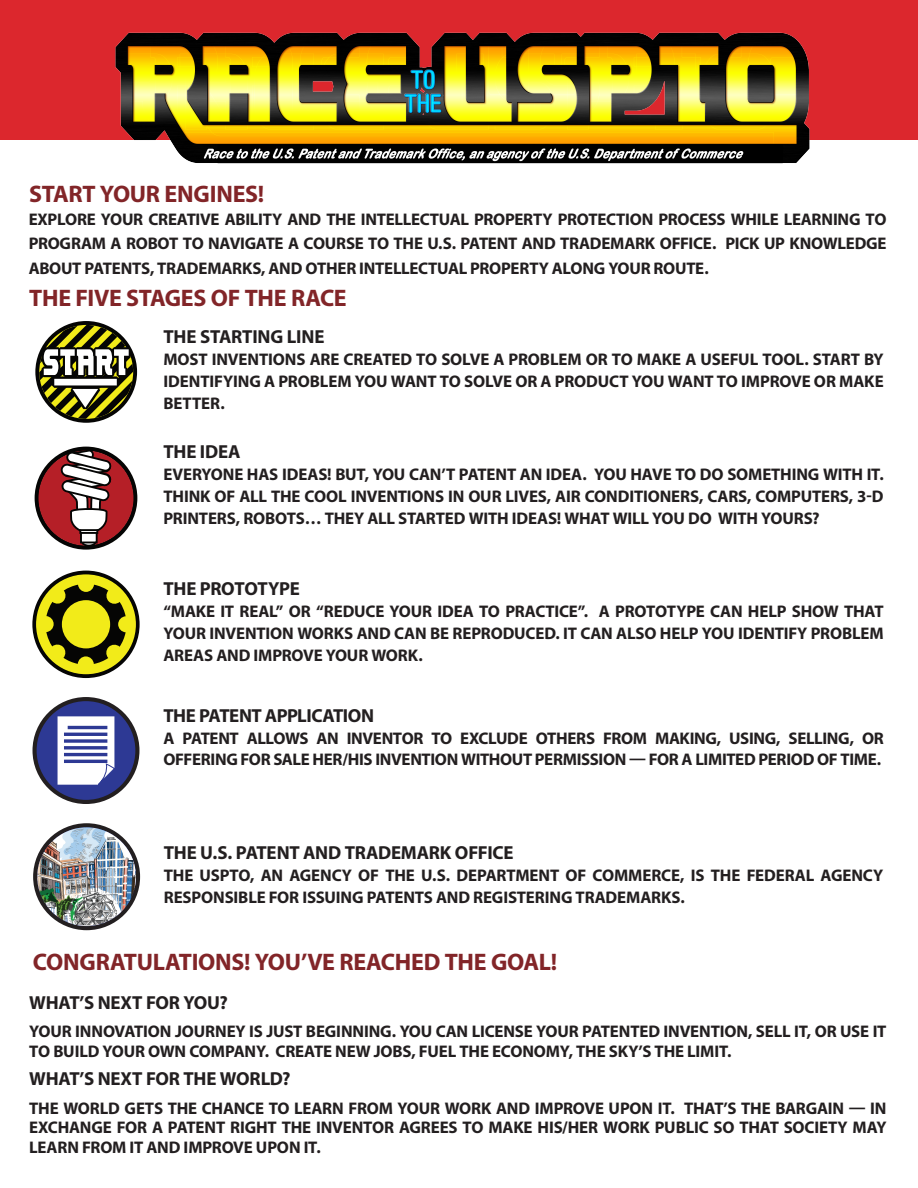
<style>
.page{position:relative;width:918px;height:1188px;background:#fff}
.page>*{position:absolute;margin:0;border:0;box-sizing:border-box;transform-origin:0 0}
.t1{font:700 24px "Myriad Pro";letter-spacing:-.015em;color:#822528}
.t2{font:700 18.9px "Myriad Pro";letter-spacing:-.015em;color:#231f20}
.t3{font:700 16.8px/21.9px "Myriad Pro";letter-spacing:-.015em;color:#231f20;text-align:justify}
</style>
<div class="page">
<div style="left:0;top:0;width:918px;height:140px;background:#dc272d"></div>
<img style="left:115px;top:32px;width:695px;height:132px">
<svg style="left:35px;top:321px;width:102px;height:102px"></svg>
<svg style="left:35px;top:447px;width:102px;height:103px"></svg>
<div style="left:81px;top:537px;width:16px;height:10px;border:2px solid #050504;border-radius:50%"></div>
<div style="left:80px;top:531px;width:18px;height:12px;background:#fff;border:2px solid #050504"></div>
<svg style="left:79px;top:529px;width:19px;height:5px"></svg>
<svg style="left:32px;top:571px;width:108px;height:107px"></svg>
<svg style="left:33px;top:697px;width:106px;height:107px"></svg>
<hr style="left:68px;top:726px;width:39px;height:3px;background:#2d3994">
<hr style="left:64px;top:733px;width:43px;height:3px;background:#2d3994">
<svg style="left:64px;top:739px;width:43px;height:4px"></svg>
<svg style="left:64px;top:746px;width:43px;height:4px"></svg>
<hr style="left:64px;top:753px;width:43px;height:3px;background:#2d3994">
<hr style="left:64px;top:760px;width:43px;height:3px;background:#2d3994">
<svg style="left:33px;top:823px;width:107px;height:107px"></svg>
<img style="left:37px;top:827px;width:99px;height:99px;border-radius:49px">
<p class="t1" style="left:29px;top:178px;width:236px">START YOUR ENGINES!</p>
<p class="t3" style="left:29px;top:207px;width:859px;line-height:24.3px">EXPLORE YOUR CREATIVE ABILITY AND THE INTELLECTUAL PROPERTY PROTECTION PROCESS WHILE LEARNING TO PROGRAM A ROBOT TO NAVIGATE A COURSE TO THE U.S. PATENT AND TRADEMARK OFFICE. PICK UP KNOWLEDGE ABOUT PATENTS, TRADEMARKS, AND OTHER INTELLECTUAL PROPERTY ALONG YOUR ROUTE.</p>
<p class="t1" style="left:29px;top:282px;width:319px">THE FIVE STAGES OF THE RACE</p>
<p class="t2" style="left:163px;top:324px;width:163px">THE STARTING LINE</p>
<p class="t3" style="left:163px;top:348px;width:722px">MOST INVENTIONS ARE CREATED TO SOLVE A PROBLEM OR TO MAKE A USEFUL TOOL. START BY IDENTIFYING A PROBLEM YOU WANT TO SOLVE OR A PRODUCT YOU WANT TO IMPROVE OR MAKE BETTER.</p>
<p class="t2" style="left:164px;top:440px;width:78px">THE IDEA</p>
<p class="t3" style="left:164px;top:463px;width:722px">EVERYONE HAS IDEAS! BUT, YOU CAN’T PATENT AN IDEA. YOU HAVE TO DO SOMETHING WITH IT.<br>THINK OF ALL THE COOL INVENTIONS IN OUR LIVES, AIR CONDITIONERS, CARS, COMPUTERS, 3-D PRINTERS, ROBOTS… THEY ALL STARTED WITH IDEAS! WHAT WILL YOU DO WITH YOURS?</p>
<p class="t2" style="left:164px;top:577px;width:138px">THE PROTOTYPE</p>
<p class="t3" style="left:164px;top:600px;width:722px">“MAKE IT REAL” OR “REDUCE YOUR IDEA TO PRACTICE”. A PROTOTYPE CAN HELP SHOW THAT YOUR INVENTION WORKS AND CAN BE REPRODUCED. IT CAN ALSO HELP YOU IDENTIFY PROBLEM AREAS AND IMPROVE YOUR WORK.</p>
<p class="t2" style="left:163px;top:703px;width:212px">THE PATENT APPLICATION</p>
<p class="t3" style="left:163px;top:726px;width:722px">A PATENT ALLOWS AN INVENTOR TO EXCLUDE OTHERS FROM MAKING, USING, SELLING, OR<br>OFFERING FOR SALE HER/HIS INVENTION WITHOUT PERMISSION — FOR A LIMITED PERIOD OF TIME.</p>
<p class="t2" style="left:164px;top:840px;width:351px">THE U.S. PATENT AND TRADEMARK OFFICE</p>
<p class="t3" style="left:164px;top:864px;width:721px">THE USPTO, AN AGENCY OF THE U.S. DEPARTMENT OF COMMERCE, IS THE FEDERAL AGENCY<br>RESPONSIBLE FOR ISSUING PATENTS AND REGISTERING TRADEMARKS.</p>
<h2 class="t1" style="left:33px;top:947px;width:526px">CONGRATULATIONS! YOU’VE REACHED THE GOAL!</h2>
<p class="t2" style="left:29px;top:990px;width:200px">WHAT’S NEXT FOR YOU?</p>
<p class="t3" style="left:29px;top:1021px;width:859px;line-height:19.5px">YOUR INNOVATION JOURNEY IS JUST BEGINNING. YOU CAN LICENSE YOUR PATENTED INVENTION, SELL IT, OR USE IT<br>TO BUILD YOUR OWN COMPANY. CREATE NEW JOBS, FUEL THE ECONOMY, THE SKY’S THE LIMIT.</p>
<p class="t2" style="left:29px;top:1066px;width:263px">WHAT’S NEXT FOR THE WORLD?</p>
<p class="t3" style="left:29px;top:1098px;width:859px;line-height:19.5px">THE WORLD GETS THE CHANCE TO LEARN FROM YOUR WORK AND IMPROVE UPON IT. THAT’S THE BARGAIN — IN EXCHANGE FOR A PATENT RIGHT THE INVENTOR AGREES TO MAKE HIS/HER WORK PUBLIC SO THAT SOCIETY MAY LEARN FROM IT AND IMPROVE UPON IT.</p>
</div>
